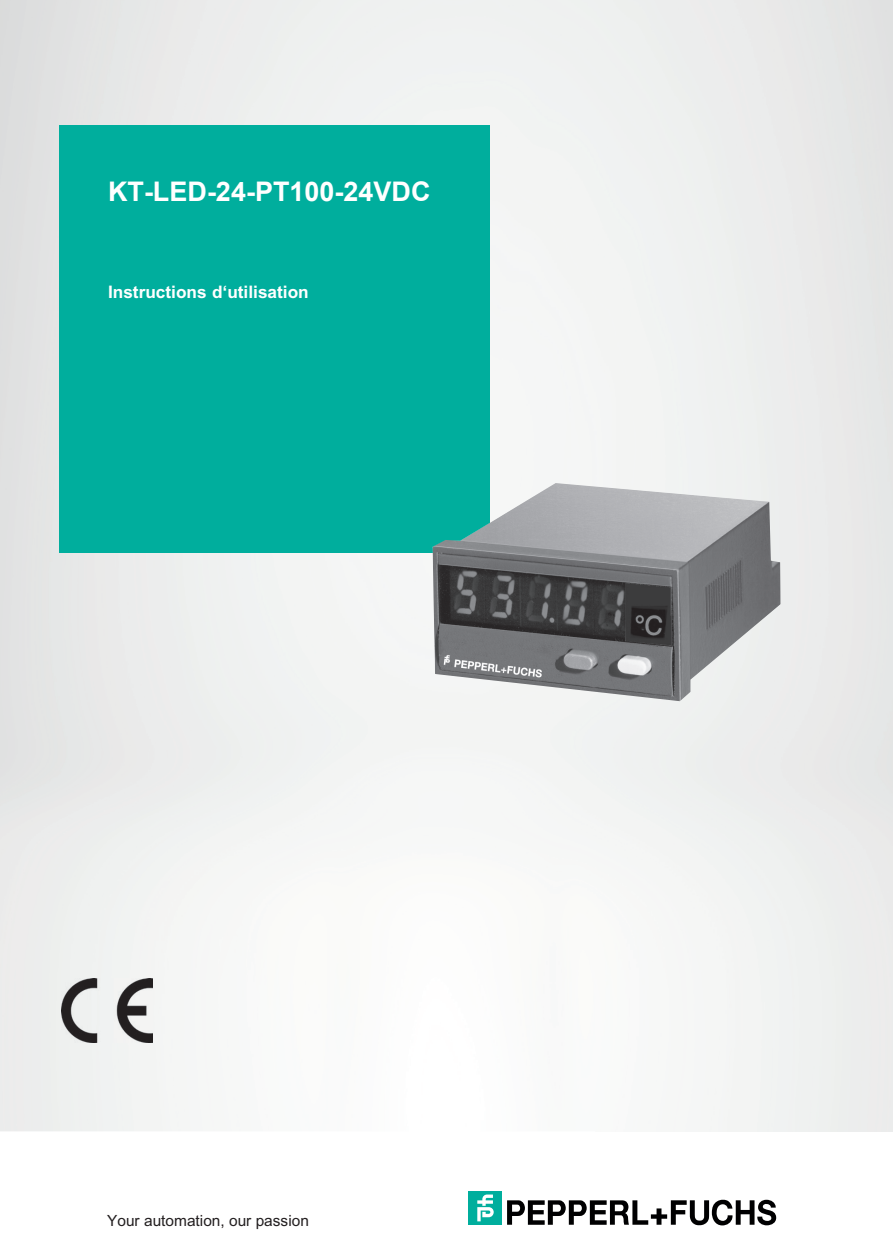
<style>
.page{position:relative;width:893px;height:1259px;background:#fff}
.page>*{position:absolute;margin:0;border:0;box-sizing:border-box;transform-origin:0 0}
.t1{font:700 27px "Arial";color:#fff}
.t2{font:700 17.4px "Arial";color:#fff}
.t3{font:15.6px "Arial";color:#231f20}
</style>
<div class="page">
<img style="left:0;top:0;width:893px;height:1131px">
<div style="left:60px;top:126px;width:430px;height:427px;background:#00ae9d"></div>
<img style="left:62px;top:978px;width:90px;height:64px">
<svg style="left:507px;top:1199px;width:269px;height:26px"></svg>
<div style="left:469px;top:1191px;width:33px;height:33px;background:#00ae9d"></div>
<svg style="left:477px;top:1194px;width:17px;height:27px"></svg>
<img style="left:433px;top:483px;width:348px;height:218px">
<h1 class="t1" style="left:108px;top:173px;width:324px">KT-LED-24-PT100-24VDC</h1>
<p class="t2" style="left:108px;top:282px;width:202px">Instructions d‘utilisation</p>
<p class="t3" style="left:107px;top:1212px;width:203px">Your automation, our passion</p>
</div>
